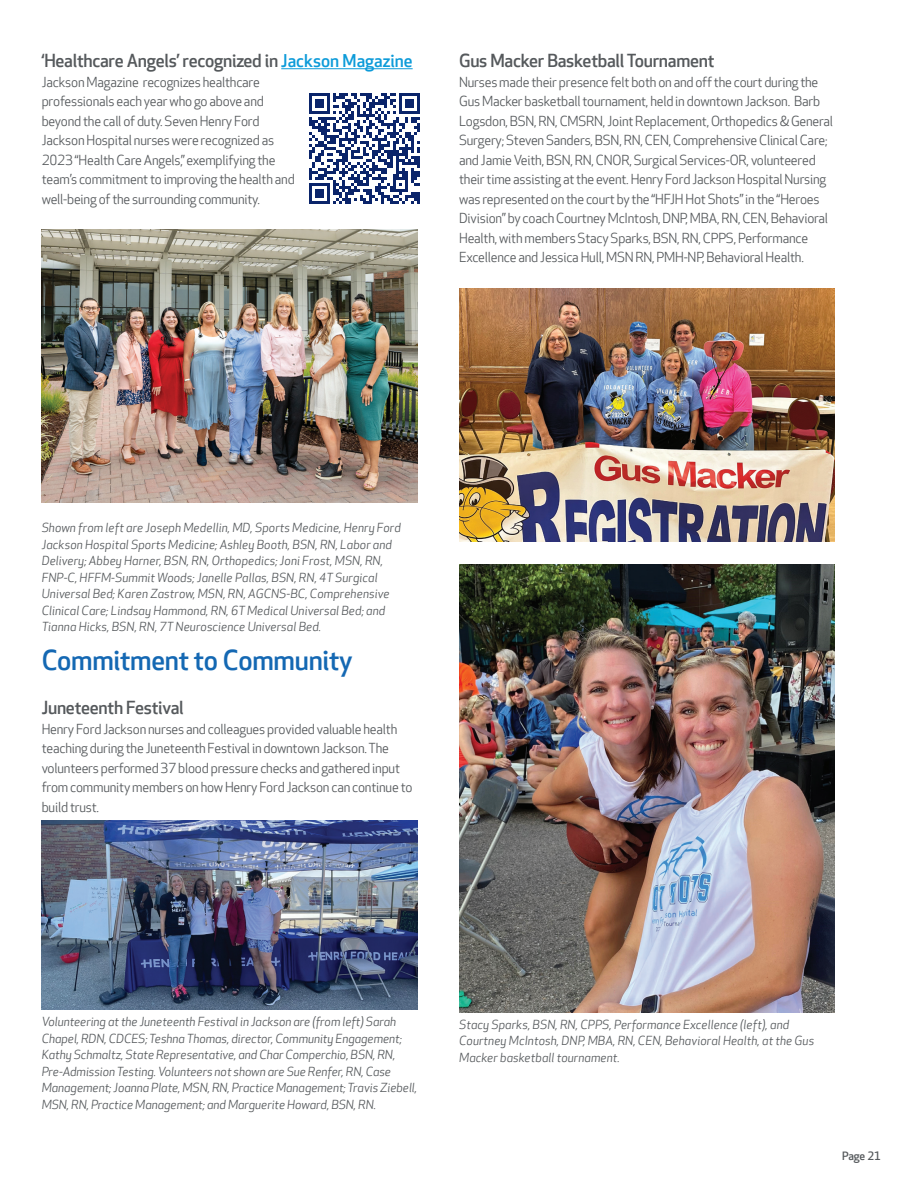
<style>
.page{position:relative;width:918px;height:1188px;background:#fff}
.page>*{position:absolute;margin:0;border:0;box-sizing:border-box;transform-origin:0 0}
.t1{font:500 27px "Apex New";letter-spacing:-.01em;color:#1468b3}
.t2{font:500 17.7px "Apex New";letter-spacing:-.015em;color:#55595c}
.t3{font:13.35px/19.5px "Apex New";letter-spacing:-.015em;color:#55595c}
.t4{font:italic 12px/16.5px "Apex New";letter-spacing:.01em;color:#55595c}
.t5{font:500 11.25px "Apex New";letter-spacing:-.01em;color:#55595c}
.s1{font-size:17.25px;color:#0d9bd9}
</style>
<div class="page">
<hr style="left:281px;top:68px;width:132px;height:1px;background:#0d9bd9">
<img style="left:42px;top:230px;width:375px;height:272px">
<svg style="left:309px;top:93px;width:111px;height:111px"></svg>
<img style="left:42px;top:820px;width:375px;height:190px">
<img style="left:459px;top:288px;width:376px;height:254px">
<img style="left:459px;top:564px;width:376px;height:448px">
<h2 class="t2" style="left:42px;top:51px;width:372px">‘Healthcare Angels’ recognized in <span class="s1">Jackson Magazine</span></h2>
<p class="t3" style="left:42px;top:73px;width:255px">Jackson Magazine recognizes healthcare professionals each year who go above and beyond the call of duty. Seven Henry Ford Jackson Hospital nurses were recognized as 2023 “Health Care Angels,” exemplifying the team’s commitment to improving the health and well-being of the surrounding community.</p>
<h2 class="t2" style="left:459px;top:51px;width:257px">Gus Macker Basketball Tournament</h2>
<p class="t3" style="left:459px;top:73px;width:375px">Nurses made their presence felt both on and off the court during the Gus Macker basketball tournament, held in downtown Jackson. Barb Logsdon, BSN, RN, CMSRN, Joint Replacement, Orthopedics &amp; General Surgery; Steven Sanders, BSN, RN, CEN, Comprehensive Clinical Care; and Jamie Veith, BSN, RN, CNOR, Surgical Services-OR, volunteered their time assisting at the event. Henry Ford Jackson Hospital Nursing was represented on the court by the “HFJH Hot Shots” in the “Heroes Division” by coach Courtney McIntosh, DNP, MBA, RN, CEN, Behavioral Health, with members Stacy Sparks, BSN, RN, CPPS, Performance Excellence and Jessica Hull, MSN RN, PMH-NP, Behavioral Health.</p>
<p class="t4" style="left:42px;top:520px;width:361px">Shown from left are Joseph Medellin, MD, Sports Medicine, Henry Ford Jackson Hospital Sports Medicine; Ashley Booth, BSN, RN, Labor and Delivery; Abbey Harner, BSN, RN, Orthopedics; Joni Frost, MSN, RN, FNP-C, HFFM-Summit Woods; Janelle Pallas, BSN, RN, 4T Surgical Universal Bed; Karen Zastrow, MSN, RN, AGCNS-BC, Comprehensive Clinical Care; Lindsay Hammond, RN, 6T Medical Universal Bed; and Tianna Hicks, BSN, RN, 7T Neuroscience Universal Bed.</p>
<h1 class="t1" style="left:42px;top:645px;width:312px">Commitment to Community</h1>
<h2 class="t2" style="left:42px;top:698px;width:144px">Juneteenth Festival</h2>
<p class="t3" style="left:42px;top:719px;width:372px">Henry Ford Jackson nurses and colleagues provided valuable health teaching during the Juneteenth Festival in downtown Jackson. The volunteers performed 37 blood pressure checks and gathered input from community members on how Henry Ford Jackson can continue to build trust.</p>
<p class="t4" style="left:42px;top:1014px;width:377px">Volunteering at the Juneteenth Festival in Jackson are (from left) Sarah Chapel, RDN, CDCES; Teshna Thomas, director, Community Engagement; Kathy Schmaltz, State Representative, and Char Comperchio, BSN, RN, Pre-Admission Testing. Volunteers not shown are Sue Renfer, RN, Case Management; Joanna Plate, MSN, RN, Practice Management; Travis Ziebell, MSN, RN, Practice Management; and Marguerite Howard, BSN, RN.</p>
<p class="t4" style="left:459px;top:1017px;width:357px">Stacy Sparks, BSN, RN, CPPS, Performance Excellence (left), and<br>Courtney McIntosh, DNP, MBA, RN, CEN, Behavioral Health, at the Gus<br>Macker basketball tournament.</p>
<p class="t5" style="left:842px;top:1149px;width:40px">Page 21</p>
</div>
